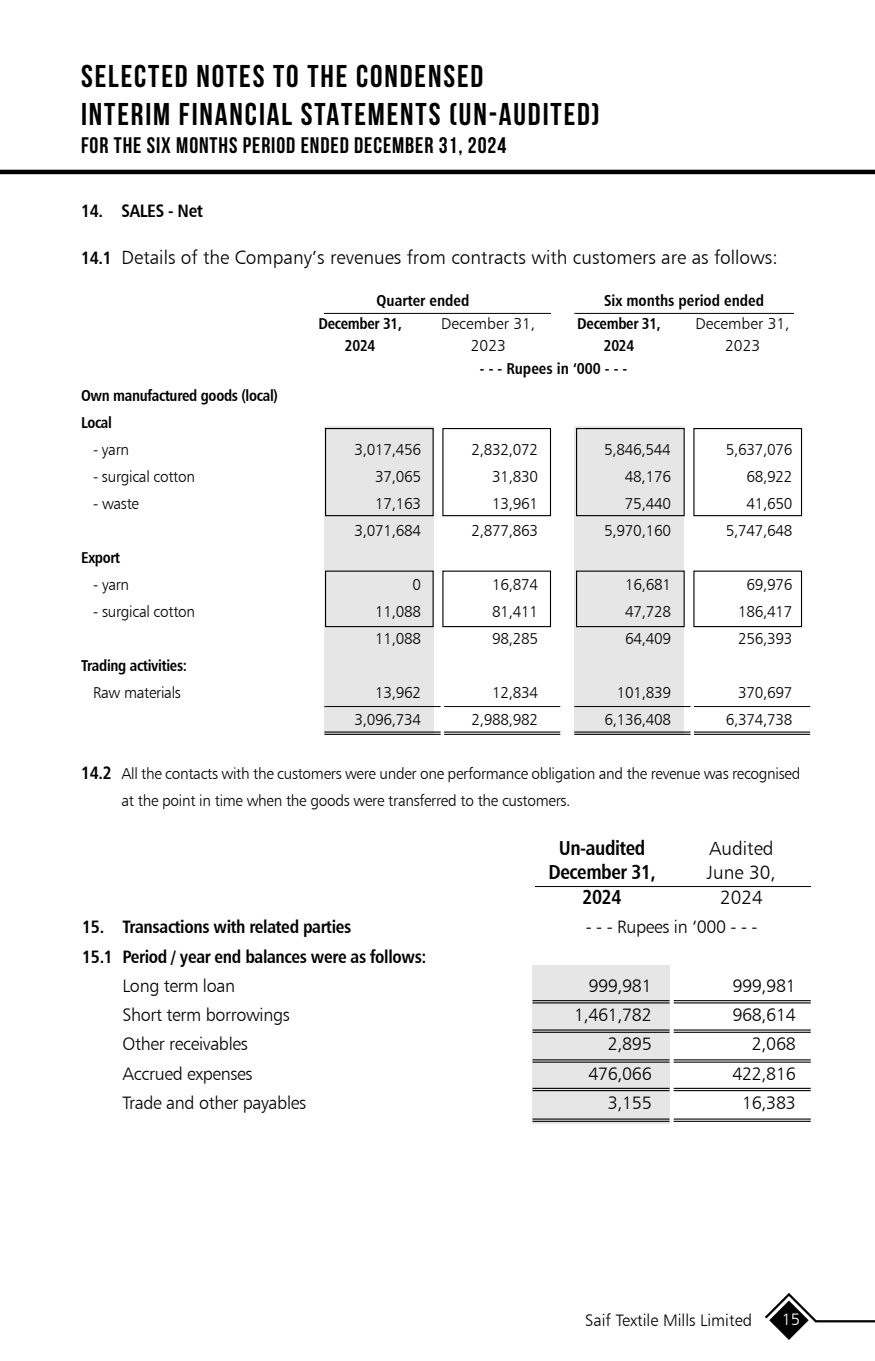
<style>
.page{position:relative;width:875px;height:1361px;background:#fff}
.page>*{position:absolute;margin:0;border:0;box-sizing:border-box;transform-origin:0 0}
.t1{font:700 31.5px/37.8px "Bebas Neue";letter-spacing:.06em;color:#000}
.t2{font:22.5px "Bebas Neue";letter-spacing:.04em;color:#000}
.t3{font:20.25px "Humanist 777 BT Bold Condensed B";letter-spacing:-.02em;color:#000}
.t4{font:19.12px "Humanist 777 BT Light B";color:#000}
.t5{font:18px "Humanist 777 BT Light B";letter-spacing:-.02em;color:#000}
.t6{font:18px "Humanist 777 BT Bold Condensed B";letter-spacing:-.02em;color:#000}
.t7{font:16.65px "Humanist 777 BT Light B";color:#000}
.t8{font:16.65px "Humanist 777 BT Light B";color:#fff}
.t9{font:15.75px/27px "Humanist 777 BT Light B";letter-spacing:-.02em;color:#000}
.t10{font:15.75px/27px "Humanist 777 BT Bold Condensed B";letter-spacing:-.02em;color:#000}
.t11{font:15.75px "Humanist 777 BT Bold Condensed B";color:#000}
.t12{font:15.75px "Humanist 777 BT Light B";color:#000}
.s1{font-family:"Humanist 777 BT Bold Condensed B";font-size:18px}
</style>
<div class="page">
<hr style="left:0;top:170px;width:875px;height:4px;background:#000">
<svg style="left:765px;top:1293px;width:110px;height:47px"></svg>
<div style="left:574px;top:426px;width:110px;height:309px;background:#e6e6e6"></div>
<div style="left:324px;top:426px;width:110px;height:309px;background:#e6e6e6"></div>
<hr style="left:574px;top:731px;width:116px;height:2px;background:#000">
<hr style="left:574px;top:734px;width:116px;height:1px;background:#000">
<hr style="left:324px;top:731px;width:117px;height:2px;background:#000">
<hr style="left:324px;top:734px;width:117px;height:1px;background:#000">
<hr style="left:574px;top:706px;width:116px;height:1px;background:#000">
<hr style="left:694px;top:706px;width:116px;height:1px;background:#000">
<hr style="left:324px;top:706px;width:117px;height:1px;background:#000">
<hr style="left:444px;top:706px;width:116px;height:1px;background:#000">
<hr style="left:694px;top:731px;width:116px;height:2px;background:#000">
<hr style="left:694px;top:734px;width:116px;height:1px;background:#000">
<hr style="left:444px;top:731px;width:116px;height:2px;background:#000">
<hr style="left:444px;top:734px;width:116px;height:1px;background:#000">
<hr style="left:574px;top:313px;width:220px;height:1px;background:#000">
<hr style="left:324px;top:313px;width:227px;height:1px;background:#000">
<div style="left:325px;top:428px;width:109px;height:88px;border:1px solid #000"></div>
<div style="left:325px;top:570px;width:109px;height:57px;border:1px solid #000"></div>
<div style="left:576px;top:428px;width:109px;height:88px;border:1px solid #000"></div>
<div style="left:576px;top:570px;width:109px;height:57px;border:1px solid #000"></div>
<div style="left:442px;top:428px;width:109px;height:88px;border:1px solid #000"></div>
<div style="left:442px;top:570px;width:109px;height:57px;border:1px solid #000"></div>
<div style="left:693px;top:428px;width:109px;height:88px;border:1px solid #000"></div>
<div style="left:693px;top:570px;width:109px;height:57px;border:1px solid #000"></div>
<div style="left:532px;top:965px;width:138px;height:158px;background:#e6e6e6"></div>
<hr style="left:535px;top:886px;width:276px;height:1px;background:#000">
<hr style="left:532px;top:1029px;width:137px;height:1px;background:#000">
<hr style="left:532px;top:1032px;width:137px;height:1px;background:#000">
<hr style="left:532px;top:1000px;width:137px;height:1px;background:#000">
<hr style="left:532px;top:1002px;width:137px;height:1px;background:#000">
<hr style="left:532px;top:1059px;width:137px;height:1px;background:#000">
<hr style="left:532px;top:1061px;width:137px;height:2px;background:#000">
<hr style="left:532px;top:1088px;width:137px;height:1px;background:#000">
<hr style="left:532px;top:1090px;width:137px;height:1px;background:#000">
<hr style="left:532px;top:1118px;width:137px;height:1px;background:#000">
<hr style="left:532px;top:1121px;width:137px;height:1px;background:#000">
<hr style="left:674px;top:1029px;width:137px;height:1px;background:#000">
<hr style="left:674px;top:1032px;width:137px;height:1px;background:#000">
<hr style="left:674px;top:1000px;width:137px;height:1px;background:#000">
<hr style="left:674px;top:1002px;width:137px;height:1px;background:#000">
<hr style="left:674px;top:1059px;width:137px;height:1px;background:#000">
<hr style="left:674px;top:1061px;width:137px;height:2px;background:#000">
<hr style="left:674px;top:1088px;width:137px;height:1px;background:#000">
<hr style="left:674px;top:1090px;width:137px;height:1px;background:#000">
<hr style="left:674px;top:1118px;width:137px;height:1px;background:#000">
<hr style="left:674px;top:1121px;width:137px;height:1px;background:#000">
<h1 class="t1" style="left:81px;top:57px;width:520px">SELECTED NOTES TO THE CONDENSED<br>INTERIM FINANCIAL STATEMENTS (UN-AUDITED)</h1>
<h2 class="t2" style="left:81px;top:132px;width:427px">FOR THE SIX MONTHS PERIOD ENDED DECEMBER 31, 2024</h2>
<p class="t6" style="left:81px;top:200px;width:123px">14. SALES - Net</p>
<p class="t4" style="left:81px;top:246px;width:698px"><span class="s1">14.1</span> Details of the Company’s revenues from contracts with customers are as follows:</p>
<p class="t11" style="left:377px;top:291px;width:94px">Quarter ended</p>
<p class="t11" style="left:604px;top:291px;width:162px">Six months period ended</p>
<p class="t10" style="left:318px;top:309px;width:85px">December 31,</p>
<p class="t12" style="left:441px;top:313px;width:96px">December 31,</p>
<p class="t10" style="left:577px;top:309px;width:85px">December 31,</p>
<p class="t12" style="left:695px;top:313px;width:96px">December 31,</p>
<p class="t10" style="left:345px;top:332px;width:32px">2024</p>
<p class="t9" style="left:471px;top:332px;width:37px">2023</p>
<p class="t10" style="left:604px;top:332px;width:32px">2024</p>
<p class="t9" style="left:725px;top:332px;width:37px">2023</p>
<p class="t11" style="left:480px;top:358px;width:149px">- - - Rupees in ‘000 - - -</p>
<p class="t10" style="left:81px;top:381px;width:198px">Own manufactured goods (local)<br>Local</p>
<p class="t9" style="left:93px;top:435px;width:38px">- yarn</p>
<p class="t9" style="left:354px;top:435px;width:68px">3,017,456</p>
<p class="t9" style="left:471px;top:435px;width:68px">2,832,072</p>
<p class="t9" style="left:604px;top:435px;width:68px">5,846,544</p>
<p class="t9" style="left:726px;top:435px;width:68px">5,637,076</p>
<p class="t9" style="left:93px;top:462px;width:103px">- surgical cotton</p>
<p class="t9" style="left:375px;top:462px;width:47px">37,065</p>
<p class="t9" style="left:492px;top:462px;width:47px">31,830</p>
<p class="t9" style="left:625px;top:462px;width:47px">48,176</p>
<p class="t9" style="left:746px;top:462px;width:47px">68,922</p>
<p class="t9" style="left:93px;top:489px;width:47px">- waste</p>
<p class="t9" style="left:375px;top:489px;width:47px">17,163</p>
<p class="t9" style="left:492px;top:489px;width:47px">13,961</p>
<p class="t9" style="left:625px;top:489px;width:47px">75,440</p>
<p class="t9" style="left:746px;top:489px;width:47px">41,650</p>
<p class="t9" style="left:354px;top:516px;width:68px">3,071,684</p>
<p class="t9" style="left:471px;top:516px;width:68px">2,877,863</p>
<p class="t9" style="left:604px;top:516px;width:68px">5,970,160</p>
<p class="t9" style="left:726px;top:516px;width:68px">5,747,648</p>
<p class="t10" style="left:81px;top:543px;width:41px">Export</p>
<p class="t9" style="left:93px;top:570px;width:38px">- yarn</p>
<p class="t9" style="left:412px;top:570px;width:10px">0</p>
<p class="t9" style="left:492px;top:570px;width:47px">16,874</p>
<p class="t9" style="left:625px;top:570px;width:47px">16,681</p>
<p class="t9" style="left:746px;top:570px;width:47px">69,976</p>
<p class="t9" style="left:93px;top:597px;width:103px">- surgical cotton</p>
<p class="t9" style="left:375px;top:597px;width:47px">11,088</p>
<p class="t9" style="left:492px;top:597px;width:47px">81,411</p>
<p class="t9" style="left:625px;top:597px;width:47px">47,728</p>
<p class="t9" style="left:738px;top:597px;width:56px">186,417</p>
<p class="t9" style="left:375px;top:624px;width:47px">11,088</p>
<p class="t9" style="left:492px;top:624px;width:47px">98,285</p>
<p class="t9" style="left:625px;top:624px;width:47px">64,409</p>
<p class="t9" style="left:738px;top:624px;width:56px">256,393</p>
<p class="t10" style="left:81px;top:651px;width:108px">Trading activities:</p>
<p class="t9" style="left:93px;top:678px;width:89px">Raw materials</p>
<p class="t9" style="left:375px;top:678px;width:47px">13,962</p>
<p class="t9" style="left:492px;top:678px;width:47px">12,834</p>
<p class="t9" style="left:617px;top:678px;width:56px">101,839</p>
<p class="t9" style="left:738px;top:678px;width:56px">370,697</p>
<p class="t9" style="left:354px;top:705px;width:68px">3,096,734</p>
<p class="t9" style="left:471px;top:705px;width:68px">2,988,982</p>
<p class="t9" style="left:604px;top:705px;width:68px">6,136,408</p>
<p class="t9" style="left:726px;top:705px;width:68px">6,374,738</p>
<p class="t9" style="left:122px;top:759px;width:680px;text-indent:-41px"><span class="s1">14.2</span> All the contacts with the customers were under one performance obligation and the revenue was recognised at the point in time when the goods were transferred to the customers.</p>
<p class="t3" style="left:559px;top:835px;width:88px">Un-audited</p>
<p class="t4" style="left:709px;top:836px;width:66px">Audited</p>
<p class="t3" style="left:548px;top:859px;width:109px">December 31,</p>
<p class="t4" style="left:707px;top:861px;width:70px">June 30,</p>
<p class="t3" style="left:582px;top:884px;width:41px">2024</p>
<p class="t4" style="left:720px;top:886px;width:44px">2024</p>
<p class="t6" style="left:82px;top:916px;width:271px">15. Transactions with related parties</p>
<p class="t5" style="left:586px;top:916px;width:173px">- - - Rupees in ‘000 - - -</p>
<p class="t6" style="left:82px;top:945px;width:346px">15.1 Period / year end balances were as follows:</p>
<p class="t5" style="left:123px;top:974px;width:114px">Long term loan</p>
<p class="t5" style="left:588px;top:974px;width:65px">999,981</p>
<p class="t5" style="left:732px;top:974px;width:65px">999,981</p>
<p class="t5" style="left:123px;top:1004px;width:169px">Short term borrowings</p>
<p class="t5" style="left:574px;top:1004px;width:79px">1,461,782</p>
<p class="t5" style="left:732px;top:1004px;width:65px">968,614</p>
<p class="t5" style="left:123px;top:1033px;width:127px">Other receivables</p>
<p class="t5" style="left:608px;top:1033px;width:45px">2,895</p>
<p class="t5" style="left:752px;top:1033px;width:45px">2,068</p>
<p class="t5" style="left:123px;top:1062px;width:132px">Accrued expenses</p>
<p class="t5" style="left:588px;top:1062px;width:65px">476,066</p>
<p class="t5" style="left:732px;top:1062px;width:65px">422,816</p>
<p class="t5" style="left:123px;top:1091px;width:185px">Trade and other payables</p>
<p class="t5" style="left:608px;top:1091px;width:45px">3,155</p>
<p class="t5" style="left:742px;top:1091px;width:55px">16,383</p>
<p class="t7" style="left:585px;top:1310px;width:168px">Saif Textile Mills Limited</p>
<p class="t8" style="left:781px;top:1309px;width:20px">15</p>
</div>
